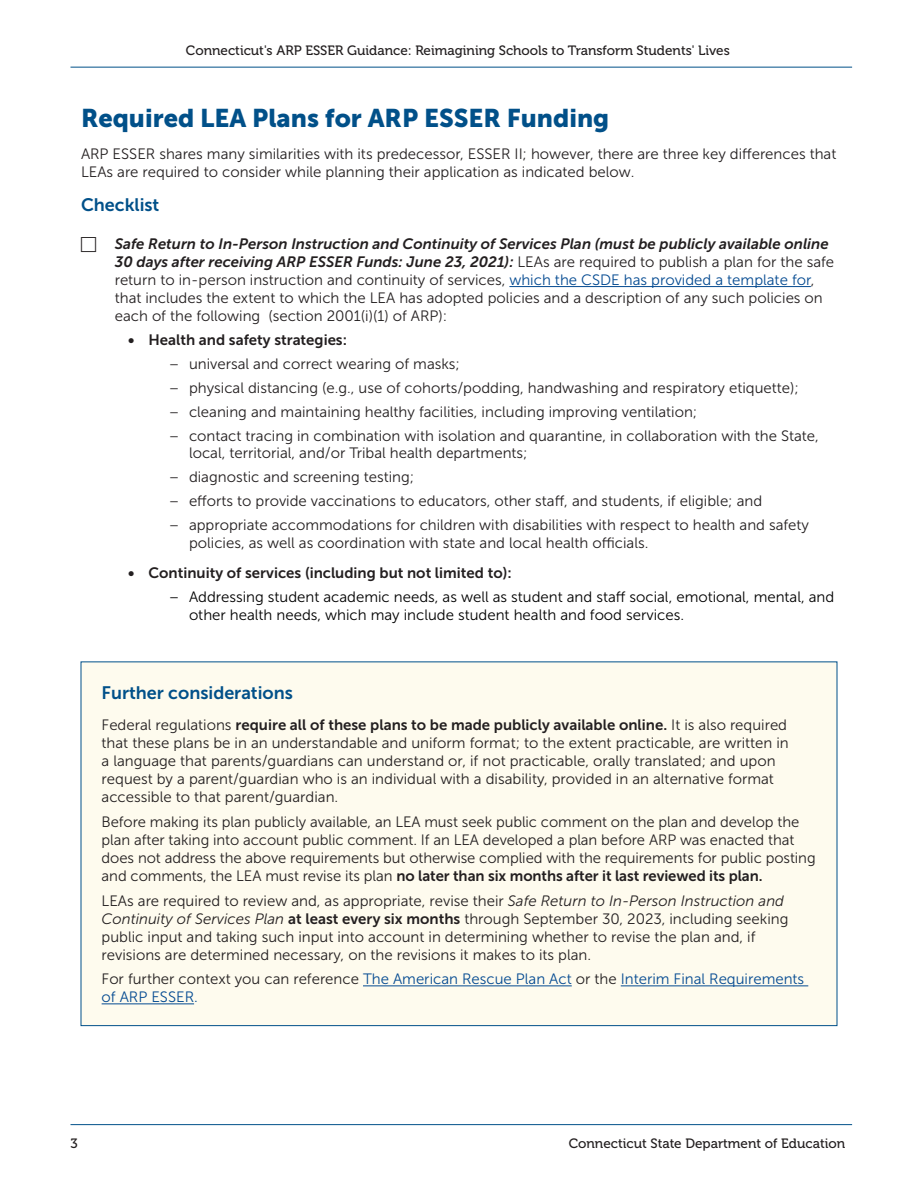
<style>
.page{position:relative;width:918px;height:1188px;background:#fff}
.page>*{position:absolute;margin:0;border:0;box-sizing:border-box;transform-origin:0 0}
.Heading_1{font:25.5px "Museo Sans 900";color:#015089}
.t1{font:18px "Museo Sans 700";color:#015089}
.Paragraph{font:15px/18px "Museo Sans 300";color:#231f20}
.t2{font:15px/17.2px "Museo Sans 300";color:#000}
.Paragraph-2{font:15px/18px "Museo Sans 300";color:#044a91}
.t3{font:15px "Museo Sans 700";color:#231f20}
.t4{font:13.5px "Museo 500";color:#231f20}
.s1{font-family:"Museo Sans 700";font-style:italic}
.s2{color:#044a91}
.s3{font-family:"Museo Sans 700"}
.s4{font-style:italic}
.s5{color:#231f20}
</style>
<div class="page">
<hr style="left:70px;top:67px;width:782px;height:1px;background:#015089">
<hr style="left:70px;top:1124px;width:782px;height:1px;background:#015089">
<hr style="left:509px;top:286px;width:302px;height:1px;background:#044a91">
<div style="left:81px;top:662px;width:756px;height:364px;background:#fefbee"></div>
<hr style="left:363px;top:985px;width:209px;height:1px;background:#044a91">
<hr style="left:621px;top:985px;width:187px;height:1px;background:#044a91">
<hr style="left:102px;top:1003px;width:92px;height:1px;background:#044a91">
<p class="t4" style="left:186px;top:43px;width:545px">Connecticut's ARP ESSER Guidance: Reimagining Schools to Transform Students' Lives</p>
<p class="Heading_1" style="left:81px;top:104px;width:530px">Required LEA Plans for ARP ESSER Funding</p>
<p class="Paragraph" style="left:81px;top:145px;width:757px">ARP ESSER shares many similarities with its predecessor, ESSER II; however, there are three key differences that<br>LEAs are required to consider while planning their application as indicated below.</p>
<h2 class="t1" style="left:81px;top:195px;width:80px">Checklist</h2>
<p class="Paragraph" style="left:115px;top:235px;width:721px"><span class="s1">Safe Return to In-Person Instruction and Continuity of Services Plan (must be publicly available online 30 days after receiving ARP ESSER Funds: June 23, 2021):</span> LEAs are required to publish a plan for the safe return to in-person instruction and continuity of services, <span class="s2">which the CSDE has provided a template for</span>, that includes the extent to which the LEA has adopted policies and a description of any such policies on each of the following (section 2001(i)(1) of ARP):</p>
<p class="t3" style="left:128px;top:332px;width:220px">• Health and safety strategies:</p>
<p class="Paragraph" style="left:169px;top:355px;width:293px">– universal and correct wearing of masks;</p>
<p class="Paragraph" style="left:169px;top:379px;width:632px">– physical distancing (e.g., use of cohorts/podding, handwashing and respiratory etiquette);</p>
<p class="Paragraph" style="left:169px;top:403px;width:530px">– cleaning and maintaining healthy facilities, including improving ventilation;</p>
<p class="Paragraph" style="left:189px;top:427px;width:631px;line-height:17.2px;text-indent:-20px">– contact tracing in combination with isolation and quarantine, in collaboration with the State, local, territorial, and/or Tribal health departments;</p>
<p class="Paragraph" style="left:169px;top:468px;width:247px">– diagnostic and screening testing;</p>
<p class="Paragraph" style="left:169px;top:492px;width:595px">– efforts to provide vaccinations to educators, other staff, and students, if eligible; and</p>
<p class="Paragraph" style="left:189px;top:517px;width:622px;line-height:17.2px;text-indent:-20px">– appropriate accommodations for children with disabilities with respect to health and safety policies, as well as coordination with state and local health officials.</p>
<p class="t3" style="left:128px;top:565px;width:385px">• Continuity of services (including but not limited to):</p>
<p class="t2" style="left:189px;top:589px;width:647px;text-indent:-20px">– Addressing student academic needs, as well as student and staff social, emotional, mental, and other health needs, which may include student health and food services.</p>
<h2 class="t1" style="left:102px;top:682px;width:193px">Further considerations</h2>
<p class="Paragraph" style="left:102px;top:716px;width:689px">Federal regulations <span class="s3">require all of these plans to be made publicly available online.</span> It is also required that these plans be in an understandable and uniform format; to the extent practicable, are written in a language that parents/guardians can understand or, if not practicable, orally translated; and upon request by a parent/guardian who is an individual with a disability, provided in an alternative format accessible to that parent/guardian.</p>
<p class="Paragraph" style="left:102px;top:813px;width:716px">Before making its plan publicly available, an LEA must seek public comment on the plan and develop the plan after taking into account public comment. If an LEA developed a plan before ARP was enacted that does not address the above requirements but otherwise complied with the requirements for public posting and comments, the LEA must revise its plan <span class="s3">no later than six months after it last reviewed its plan.</span></p>
<p class="Paragraph" style="left:102px;top:892px;width:688px">LEAs are required to review and, as appropriate, revise their <span class="s4">Safe Return to In-Person Instruction and Continuity of Services Plan</span> <span class="s3">at least every six months</span> through September 30, 2023, including seeking public input and taking such input into account in determining whether to revise the plan and, if revisions are determined necessary, on the revisions it makes to its plan.</p>
<p class="Paragraph-2" style="left:102px;top:970px;width:704px"><span class="s5">For further context you can reference</span> The American Rescue Plan Act <span class="s5">or the</span> Interim Final Requirements of ARP ESSER.</p>
<p class="t4" style="left:70px;top:1136px;width:9px">3</p>
<p class="t4" style="left:569px;top:1136px;width:278px">Connecticut State Department of Education</p>
</div>
